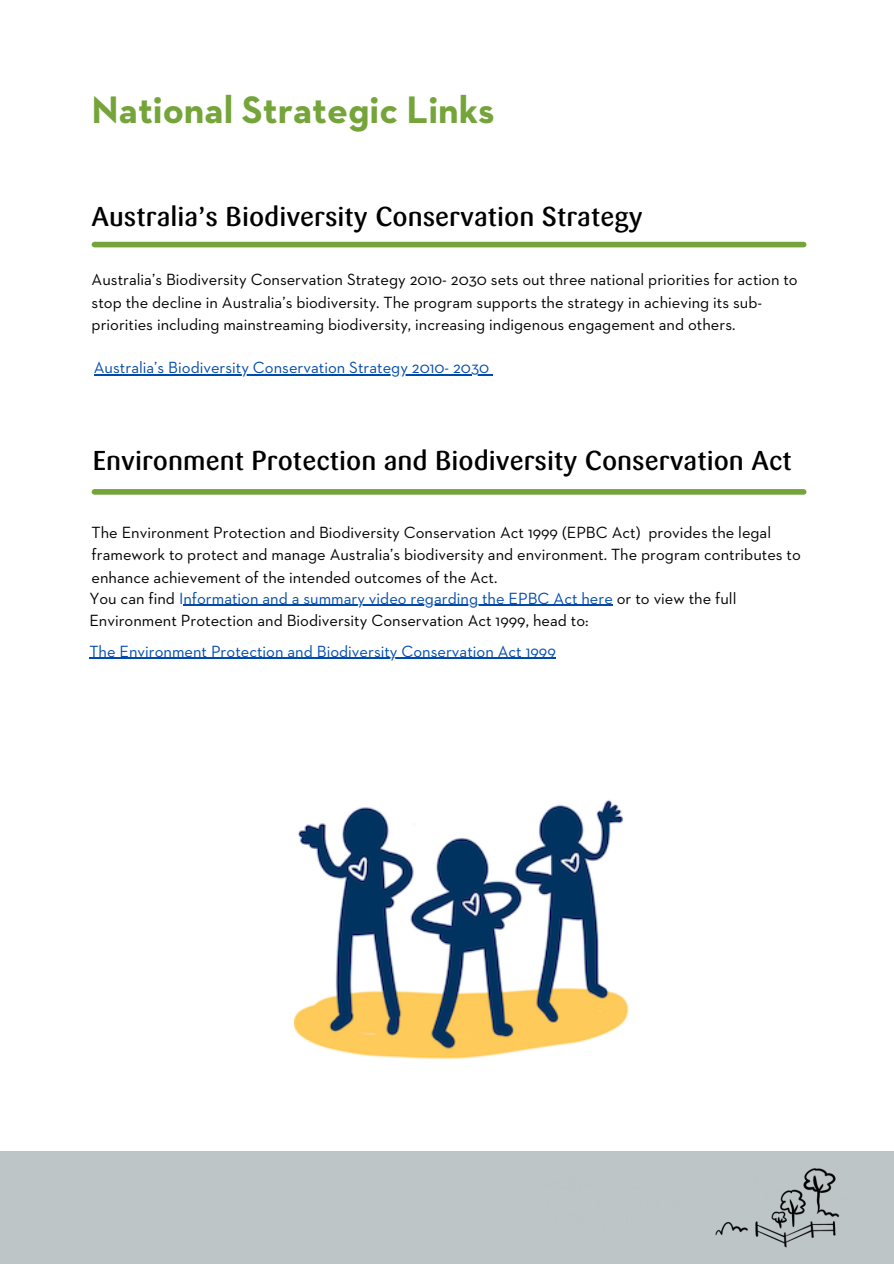
<style>
.page{position:relative;width:894px;height:1264px;background:#fff}
.page>*{position:absolute;margin:0;border:0;box-sizing:border-box;transform-origin:0 0}
.t1{font:700 39px "Neutraface 2 Text";color:#75a43a}
.t2{font:500 27px "Sari";color:#000}
.t3{font:16.5px/22.5px "Neutraface 2 Text";color:#000}
.t4{font:16.5px "Neutraface 2 Text";color:#004aad}
.s1{color:#000}
</style>
<div class="page">
<div style="left:94px;top:242px;width:709px;height:5px;background:#75a43a"></div>
<hr style="left:94px;top:374px;width:395px;height:2px;background:#004aad">
<hr style="left:89px;top:658px;width:466px;height:1px;background:#004aad">
<hr style="left:183px;top:605px;width:429px;height:1px;background:#004aad">
<div style="left:94px;top:489px;width:709px;height:5px;background:#75a43a"></div>
<div style="left:0;top:1150px;width:893px;height:113px;background:#bdc5c7"></div>
<img style="left:715px;top:1168px;width:125px;height:80px">
<img style="left:294px;top:800px;width:335px;height:259px">
<p class="t1" style="left:92px;top:92px;width:404px">National Strategic Links</p>
<p class="t2" style="left:92px;top:201px;width:552px">Australia’s Biodiversity Conservation Strategy</p>
<h3 class="t3" style="left:92px;top:269px;width:707px">Australia’s Biodiversity Conservation Strategy 2010- 2030 sets out three national priorities for action to stop the decline in Australia’s biodiversity. The program supports the strategy in achieving its sub&shy;priorities including mainstreaming biodiversity, increasing indigenous engagement and others.</h3>
<p class="t4" style="left:94px;top:360px;width:397px">Australia’s Biodiversity Conservation Strategy 2010- 2030</p>
<p class="t2" style="left:93px;top:445px;width:700px">Environment Protection and Biodiversity Conservation Act</p>
<p class="t3" style="left:92px;top:522px;width:710px">The Environment Protection and Biodiversity Conservation Act 1999 (EPBC Act) provides the legal framework to protect and manage Australia’s biodiversity and environment. The program contributes to enhance achievement of the intended outcomes of the Act.</p>
<p class="t4" style="left:89px;top:591px;width:648px"><span class="s1">You can find</span> Information and a summary video regarding the EPBC Act here <span class="s1">or to view the full</span></p>
<p class="t3" style="left:89px;top:610px;width:500px">Environment Protection and Biodiversity Conservation Act 1999, head to:</p>
<p class="t4" style="left:89px;top:644px;width:468px">The Environment Protection and Biodiversity Conservation Act 1999</p>
</div>
